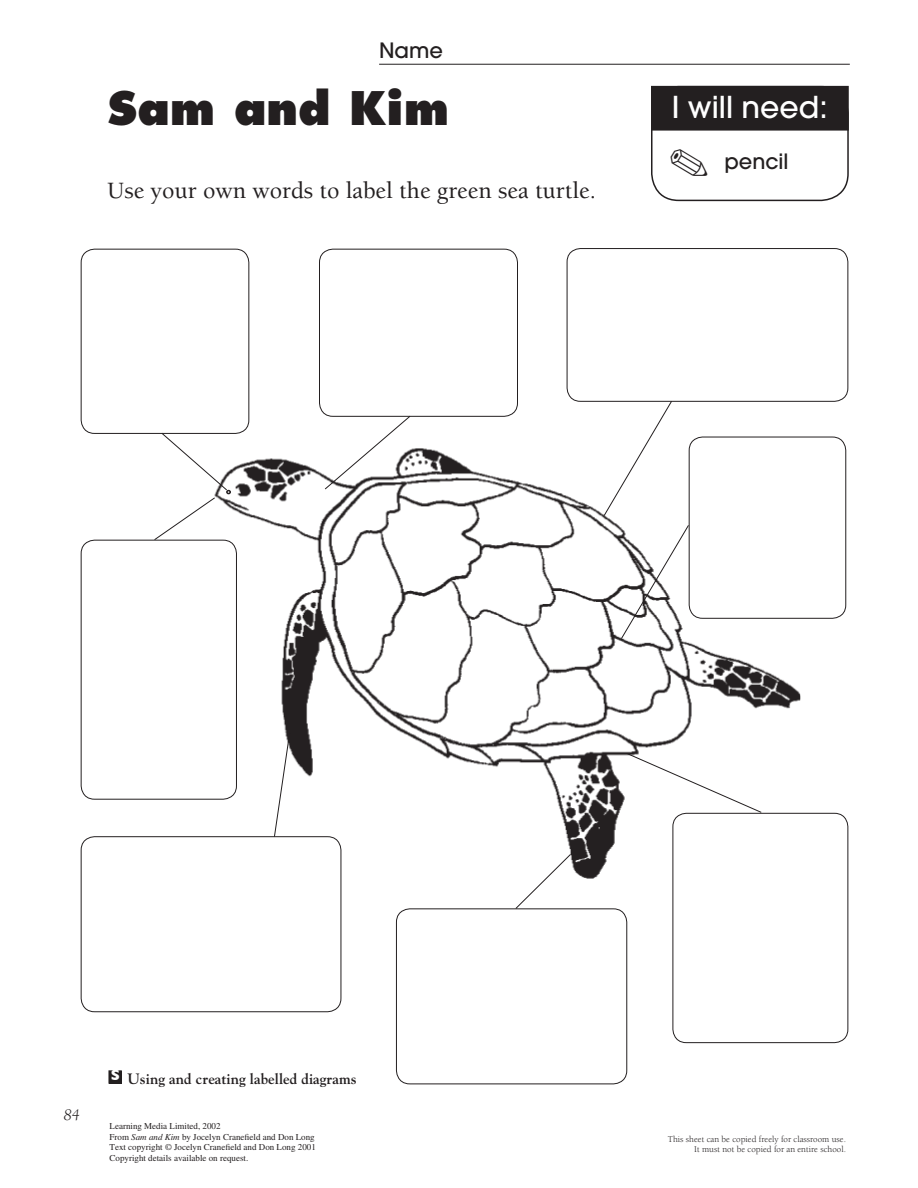
<style>
.page{position:relative;width:918px;height:1188px;background:#fff}
.page>*{position:absolute;margin:0;border:0;box-sizing:border-box;transform-origin:0 0}
.t1{font:800 45px "Futura NZ";color:#231f20}
.I_will_need{font:500 30px "Avant Garde";color:#fff}
.Explanation{font:500 24px "Berkeley NZ";color:#231f20}
.key{font:500 21px "Avant Garde";color:#231f20}
.t2{font:italic 16.5px "Berkeley NZ";color:#231f20}
.t3{font:700 15px "Goudy";color:#231f20}
.t4{font:700 15px "Gill Sans";color:#fff}
.t5{font:9px "Times NZ";color:#231f20}
.t6{font:9px/10.8px "Berkeley NZ";color:#231f20;text-align:right}
.s1{font-style:italic}
</style>
<div class="page">
<hr style="left:379px;top:64px;width:471px;height:1px;background:#231f20">
<div style="left:652px;top:87px;width:196px;height:43px;background:#231f20"></div>
<div style="left:651px;top:86px;width:198px;height:45px;border:2px solid #231f20"></div>
<div style="left:651px;top:86px;width:198px;height:115px;border:2px solid #231f20;border-radius:27px"></div>
<div style="left:109px;top:1071px;width:12px;height:12px;background:#231f20"></div>
<div style="left:109px;top:1070px;width:13px;height:14px;border:1px solid #231f20"></div>
<img style="left:227px;top:447px;width:574px;height:433px">
<svg style="left:324px;top:416px;width:87px;height:74px"></svg>
<svg style="left:603px;top:402px;width:70px;height:115px"></svg>
<svg style="left:620px;top:524px;width:70px;height:116px"></svg>
<svg style="left:515px;top:853px;width:57px;height:55px"></svg>
<svg style="left:626px;top:752px;width:136px;height:61px"></svg>
<svg style="left:274px;top:732px;width:17px;height:104px"></svg>
<svg style="left:154px;top:434px;width:77px;height:107px"></svg>
<div style="left:81px;top:249px;width:168px;height:185px;border:1px solid #231f20;border-radius:14px"></div>
<div style="left:319px;top:249px;width:199px;height:168px;border:1px solid #231f20;border-radius:14px"></div>
<div style="left:81px;top:540px;width:156px;height:260px;border:1px solid #231f20;border-radius:14px"></div>
<div style="left:81px;top:836px;width:260px;height:176px;border:1px solid #231f20;border-radius:14px"></div>
<div style="left:396px;top:908px;width:231px;height:176px;border:1px solid #231f20;border-radius:14px"></div>
<div style="left:673px;top:813px;width:175px;height:230px;border:1px solid #231f20;border-radius:14px"></div>
<div style="left:567px;top:248px;width:281px;height:154px;border:1px solid #231f20;border-radius:14px"></div>
<div style="left:689px;top:437px;width:157px;height:182px;border:1px solid #231f20;border-radius:14px"></div>
<h3 class="key" style="left:379px;top:37px;width:65px">Name</h3>
<p class="t1" style="left:108px;top:80px;width:343px">Sam and Kim</p>
<p class="Explanation" style="left:108px;top:178px;width:490px">Use your own words to label the green sea turtle.</p>
<p class="I_will_need" style="left:672px;top:89px;width:157px">I will need:</p>
<p class="key" style="left:724px;top:148px;width:66px">pencil</p>
<h3 class="t2" style="left:64px;top:1106px;width:17px">84</h3>
<p class="t4" style="left:111px;top:1066px;width:11px">S</p>
<p class="t3" style="left:128px;top:1069px;width:231px">Using and creating labelled diagrams</p>
<p class="t5" style="left:110px;top:1121px;width:112px">Learning Media Limited, 2002</p>
<p class="t5" style="left:110px;top:1132px;width:207px">From <span class="s1">Sam and Kim</span> by Jocelyn Cranefield and Don Long</p>
<p class="t5" style="left:110px;top:1142px;width:208px">Text copyright © Jocelyn Cranefield and Don Long 2001</p>
<p class="t5" style="left:110px;top:1153px;width:140px">Copyright details available on request.</p>
<p class="t6" style="left:668px;top:1134px;width:180px">This sheet can be copied freely for classroom use.<br>It must not be copied for an entire school.</p>
</div>
